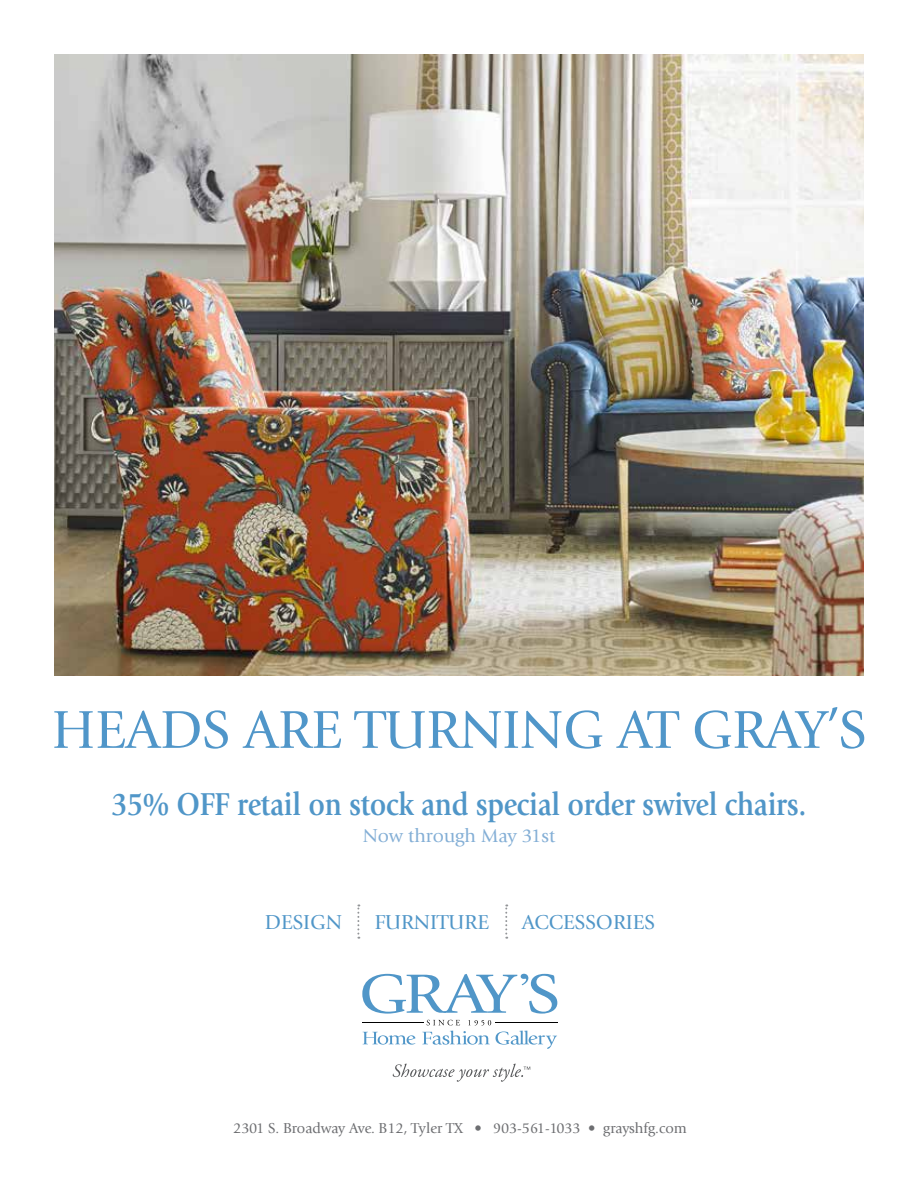
<style>
.page{position:relative;width:918px;height:1188px;background:#fff}
.page>*{position:absolute;margin:0;border:0;box-sizing:border-box;transform-origin:0 0}
.t1{font:55.5px "Giovanni";letter-spacing:-.01em;color:#5096c9}
.t2{font:700 33px "Giovanni";letter-spacing:-.01em;color:#5096c8;scale:.88 1}
.t3{font:21px "Giovanni";color:#5096c8}
.t4{font:19.5px "Giovanni";color:#84afd6}
.t5{font:15px "Giovanni";color:#6d6e71}
</style>
<div class="page">
<svg style="left:362px;top:974px;width:195px;height:40px"></svg>
<svg style="left:363px;top:1032px;width:52px;height:13px"></svg>
<svg style="left:422px;top:1020px;width:135px;height:29px"></svg>
<hr style="left:495px;top:1023px;width:62px;height:1px;background:#000">
<hr style="left:362px;top:1023px;width:61px;height:1px;background:#000">
<svg style="left:393px;top:1064px;width:137px;height:18px"></svg>
<svg style="left:357px;top:905px;width:2px;height:34px"></svg>
<svg style="left:505px;top:905px;width:2px;height:34px"></svg>
<img style="left:54px;top:54px;width:810px;height:622px">
<h1 class="t1" style="left:51px;top:699px;width:817px">HEADS ARE TURNING AT GRAY’S</h1>
<h2 class="t2" style="left:111px;top:785px;width:792px">35% OFF retail on stock and special order swivel chairs.</h2>
<h3 class="t4" style="left:363px;top:825px;width:194px">Now through May 31st</h3>
<h3 class="t3" style="left:265px;top:910px;width:79px">DESIGN</h3>
<h3 class="t3" style="left:375px;top:910px;width:116px">FURNITURE</h3>
<h3 class="t3" style="left:522px;top:910px;width:135px">ACCESSORIES</h3>
<p class="t5" style="left:233px;top:1120px;width:455px">2301 S. Broadway Ave. B12, Tyler TX • 903-561-1033 • grayshfg.com</p>
</div>
